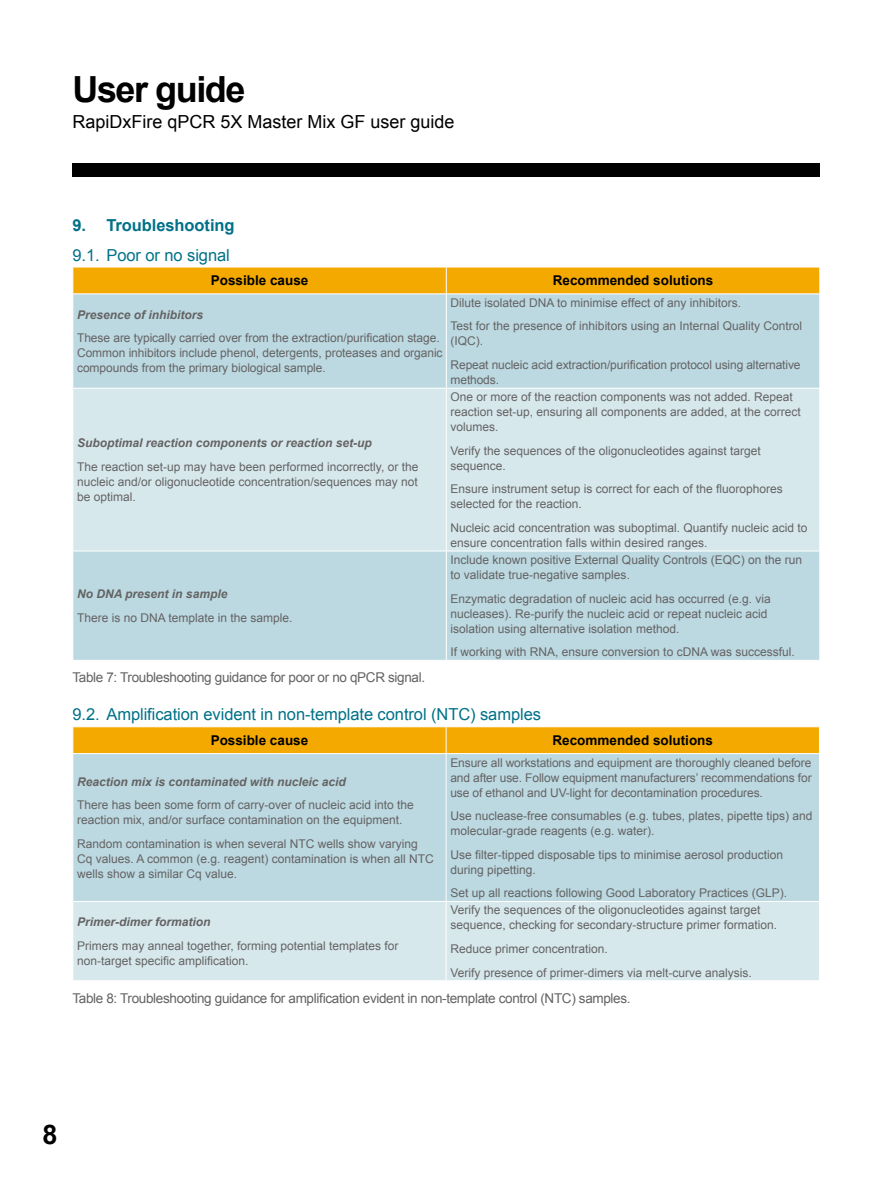
<style>
.page{position:relative;width:893px;height:1187px;background:#fff}
.page>*{position:absolute;margin:0;border:0;box-sizing:border-box;transform-origin:0 0}
.t1{font:700 36px "Arial";letter-spacing:-.04em;color:#000}
.t2{font:700 27px "Arial";color:#000}
.t3{font:18px "Arial";color:#000}
.t4{font:16.5px "Arial";letter-spacing:-.005em;color:#007188}
.t5{font:700 16.5px "Arial";letter-spacing:-.005em;color:#007188}
.t6{font:13.5px "Arial";letter-spacing:-.025em;color:#646363}
.t7{font:700 13.5px "Arial";color:#000}
.t8{font:12px/15px "Arial";color:#646363}
.t9{font:italic 700 12px "Arial";color:#646363}
</style>
<div class="page">
<div style="left:72px;top:163px;width:748px;height:13px;background:#000"></div>
<div style="left:73px;top:294px;width:746px;height:366px;background:#bcd8e1"></div>
<div style="left:73px;top:389px;width:746px;height:161px;background:#d7e8ed"></div>
<div style="left:72px;top:267px;width:748px;height:26px;background:#f4a900"></div>
<hr style="left:446px;top:294px;width:1px;height:94px;background:#fff">
<hr style="left:72px;top:388px;width:374px;height:1px;background:#fff">
<hr style="left:446px;top:388px;width:374px;height:1px;background:#fff">
<hr style="left:446px;top:388px;width:1px;height:162px;background:#fff">
<hr style="left:72px;top:550px;width:374px;height:1px;background:#fff">
<hr style="left:446px;top:550px;width:374px;height:1px;background:#fff">
<hr style="left:446px;top:551px;width:1px;height:109px;background:#fff">
<div style="left:73px;top:754px;width:746px;height:147px;background:#bcd8e1"></div>
<div style="left:73px;top:902px;width:746px;height:78px;background:#d7e8ed"></div>
<svg style="left:72px;top:726px;width:748px;height:27px;background:#f4ad0c"></svg>
<hr style="left:446px;top:754px;width:1px;height:147px;background:#fff">
<hr style="left:446px;top:901px;width:1px;height:79px;background:#fff">
<h1 class="t1" style="left:72px;top:65px;width:175px">User guide</h1>
<h3 class="t3" style="left:72px;top:110px;width:384px">RapiDxFire qPCR 5X Master Mix GF user guide</h3>
<h3 class="t5" style="left:72px;top:214px;width:164px">9. Troubleshooting</h3>
<h3 class="t4" style="left:72px;top:244px;width:159px">9.1. Poor or no signal</h3>
<p class="t7" style="left:211px;top:272px;width:99px">Possible cause</p>
<p class="t7" style="left:553px;top:272px;width:162px">Recommended solutions</p>
<p class="t9" style="left:77px;top:306px;width:128px">Presence of inhibitors</p>
<p class="t8" style="left:77px;top:330px;width:367px">These are typically carried over from the extraction/purification stage.<br>Common inhibitors include phenol, detergents, proteases and organic compounds from the primary biological sample.</p>
<p class="t8" style="left:451px;top:291px;width:353px;line-height:23.5px">Dilute isolated DNA to minimise effect of any inhibitors.<br>Test for the presence of inhibitors using an Internal Quality Control</p>
<p class="t8" style="left:451px;top:329px;width:351px;line-height:23.5px">(IQC).<br>Repeat nucleic acid extraction/purification protocol using alternative</p>
<p class="t8" style="left:451px;top:372px;width:50px">methods.</p>
<p class="t9" style="left:77px;top:435px;width:296px">Suboptimal reaction components or reaction set-up</p>
<p class="t8" style="left:77px;top:459px;width:343px;text-align:justify">The reaction set-up may have been performed incorrectly, or the nucleic and/or oligonucleotide concentration/sequences may not be optimal.</p>
<p class="t9" style="left:77px;top:586px;width:152px">No DNA present in sample</p>
<p class="t8" style="left:77px;top:610px;width:217px">There is no DNA template in the sample.</p>
<p class="t8" style="left:451px;top:389px;width:352px">One or more of the reaction components was not added. Repeat reaction set-up, ensuring all components are added, at the correct volumes.</p>
<p class="t8" style="left:451px;top:443px;width:312px">Verify the sequences of the oligonucleotides against target sequence.</p>
<p class="t8" style="left:451px;top:481px;width:334px">Ensure instrument setup is correct for each of the fluorophores selected for the reaction.</p>
<p class="t8" style="left:451px;top:520px;width:358px">Nucleic acid concentration was suboptimal. Quantify nucleic acid to ensure concentration falls within desired ranges.</p>
<p class="t8" style="left:451px;top:552px;width:353px">Include known positive External Quality Controls (EQC) on the run to validate true-negative samples.</p>
<p class="t8" style="left:451px;top:591px;width:322px">Enzymatic degradation of nucleic acid has occurred (e.g. via nucleases). Re-purify the nucleic acid or repeat nucleic acid isolation using alternative isolation method.</p>
<p class="t8" style="left:451px;top:644px;width:346px">If working with RNA, ensure conversion to cDNA was successful.</p>
<p class="t6" style="left:72px;top:668px;width:354px">Table 7: Troubleshooting guidance for poor or no qPCR signal.</p>
<h3 class="t4" style="left:72px;top:703px;width:470px">9.2. Amplification evident in non-template control (NTC) samples</h3>
<p class="t7" style="left:211px;top:731px;width:99px">Possible cause</p>
<p class="t7" style="left:552px;top:731px;width:162px">Recommended solutions</p>
<p class="t9" style="left:77px;top:773px;width:270px">Reaction mix is contaminated with nucleic acid</p>
<p class="t8" style="left:77px;top:797px;width:338px">There has been some form of carry-over of nucleic acid into the reaction mix, and/or surface contamination on the equipment.</p>
<p class="t8" style="left:77px;top:836px;width:358px">Random contamination is when several NTC wells show varying<br>Cq values. A common (e.g. reagent) contamination is when all NTC wells show a similar Cq value.</p>
<p class="t8" style="left:450px;top:755px;width:363px;text-align:justify">Ensure all workstations and equipment are thoroughly cleaned before and after use. Follow equipment manufacturers’ recommendations for use of ethanol and UV-light for decontamination procedures.</p>
<p class="t8" style="left:450px;top:808px;width:364px">Use nuclease-free consumables (e.g. tubes, plates, pipette tips) and molecular-grade reagents (e.g. water).</p>
<p class="t8" style="left:450px;top:847px;width:334px">Use filter-tipped disposable tips to minimise aerosol production during pipetting.</p>
<p class="t8" style="left:450px;top:885px;width:338px">Set up all reactions following Good Laboratory Practices (GLP).</p>
<p class="t8" style="left:450px;top:902px;width:328px">Verify the sequences of the oligonucleotides against target sequence, checking for secondary-structure primer formation.</p>
<p class="t8" style="left:450px;top:937px;width:303px;line-height:23.5px">Reduce primer concentration.<br>Verify presence of primer-dimers via melt-curve analysis.</p>
<p class="t6" style="left:72px;top:989px;width:560px">Table 8: Troubleshooting guidance for amplification evident in non-template control (NTC) samples.</p>
<p class="t9" style="left:77px;top:914px;width:135px">Primer-dimer formation</p>
<p class="t8" style="left:77px;top:938px;width:323px">Primers may anneal together, forming potential templates for non-target specific amplification.</p>
<h2 class="t2" style="left:43px;top:1116px;width:17px">8</h2>
</div>
